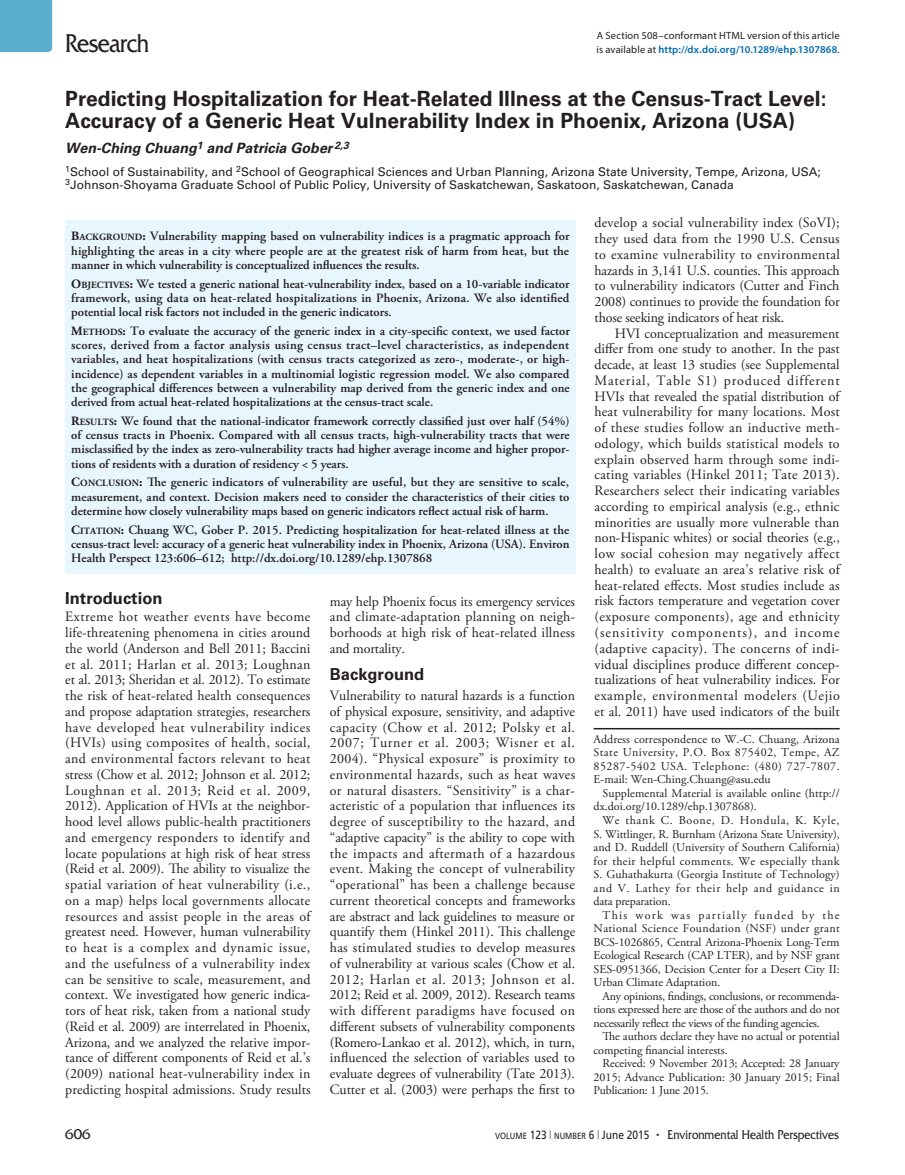
<style>
.page{position:relative;width:905px;height:1175px;background:#fff}
.page>*{position:absolute;margin:0;border:0;box-sizing:border-box;transform-origin:0 0}
.t1{font:27px "Friz Quadrata Std";letter-spacing:-.02em;color:#231f20;scale:.85 1}
.t2{font:700 21px/22.5px "Univers LT Std";color:#231f20}
.t3{font:700 16.5px "Univers LT Std";color:#231f20}
.t4{font:15px "Friz Quadrata Std";color:#231f20}
.t5{font:14.25px/15.8px "Adobe Garamond Pro";color:#231f20;text-align:justify}
.t6{font:italic 700 14.25px "Univers LT Std";color:#231f20}
.t7{font:13.5px "Friz Quadrata Std";color:#231f20;scale:.85 1}
.t8{font:600 12.75px/14.2px "Adobe Garamond Pro";letter-spacing:-.005em;color:#231f20;text-align:justify}
.t9{font:12px/13.5px "Adobe Garamond Pro";letter-spacing:-.005em;color:#231f20;text-align:justify}
.t10{font:12px/13.5px "Univers LT Std";color:#231f20}
.t11{font:10.5px/13.5px "Myriad Pro";letter-spacing:.015em;color:#231f20}
.s1{font-weight:600;color:#006bb2}
.s2{font-weight:700}
.s3{font-weight:700;font-size:9.6px}
.s4{font-family:"Frutiger LT Std";font-size:9px}
.s5{font-family:"Frutiger LT Std";font-size:12px}
.s6{font-family:"Frutiger LT Std";font-weight:300;font-size:9px}
.s7{font-size:12px}
</style>
<div class="page">
<div style="left:0;top:0;width:52px;height:52px;background:#59accd"></div>
<hr style="left:593px;top:728px;width:246px;height:1px;background:#231f20">
<div style="left:65px;top:220px;width:510px;height:354px;background:#e8f6fd"></div>
<h1 class="t1" style="left:65px;top:28px;width:100px">Research</h1>
<p class="t11" style="left:596px;top:29px;width:245px">A Section 508–conformant HTML version of this article is available at <span class="s1">http://dx.doi.org/10.1289/ehp.1307868</span>.</p>
<h2 class="t2" style="left:65px;top:87px;width:762px">Predicting Hospitalization for Heat-Related Illness at the Census-Tract Level:<br>Accuracy of a Generic Heat Vulnerability Index in Phoenix, Arizona (USA)</h2>
<p class="t6" style="left:65px;top:140px;width:285px">Wen-Ching Chuang<sup>1</sup> and Patricia Gober <sup>2,3</sup></p>
<p class="t10" style="left:65px;top:165px;width:757px"><sup>1</sup>School of Sustainability, and <sup>2</sup>School of Geographical Sciences and Urban Planning, Arizona State University, Tempe, Arizona, USA;<br><sup>3</sup>Johnson-Shoyama Graduate School of Public Policy, University of Saskatchewan, Saskatoon, Saskatchewan, Canada</p>
<p class="t8" style="left:71px;top:229px;width:499px"><span class="s2">B</span><span class="s3">ACKGROUND</span><span class="s2">:</span> Vulnerability mapping based on vulnerability indices is a pragmatic approach for highlighting the areas in a city where people are at the greatest risk of harm from heat, but the manner in which vulnerability is conceptualized influences the results.</p>
<p class="t8" style="left:71px;top:276px;width:500px"><span class="s2">O</span><span class="s3">BJECTIVES</span><span class="s2">:</span> We tested a generic national heat-vulnerability index, based on a 10-variable indicator framework, using data on heat-related hospitalizations in Phoenix, Arizona. We also identified potential local risk factors not included in the generic indicators.</p>
<p class="t8" style="left:71px;top:324px;width:500px"><span class="s2">M</span><span class="s3">ETHODS</span><span class="s2">:</span> To evaluate the accuracy of the generic index in a city-specific context, we used factor scores, derived from a factor analysis using census tract–level characteristics, as independent variables, and heat hospitalizations (with census tracts categorized as zero-, moderate-, or high&shy;incidence) as dependent variables in a multinomial logistic regression model. We also compared the geographical differences between a vulnerability map derived from the generic index and one derived from actual heat-related hospitalizations at the census-tract scale.</p>
<p class="t8" style="left:71px;top:414px;width:500px"><span class="s2">R</span><span class="s3">ESULTS</span><span class="s2">:</span> We found that the national-indicator framework correctly classified just over half (54%) of census tracts in Phoenix. Compared with all census tracts, high-vulnerability tracts that were misclassified by the index as zero-vulnerability tracts had higher average income and higher propor&shy;tions of residents with a duration of residency &lt; 5 years.</p>
<p class="t8" style="left:71px;top:475px;width:500px"><span class="s2">C</span><span class="s3">ONCLUSION</span><span class="s2">:</span> The generic indicators of vulnerability are useful, but they are sensitive to scale, measurement, and context. Decision makers need to consider the characteristics of their cities to determine how closely vulnerability maps based on generic indicators reflect actual risk of harm.</p>
<p class="t8" style="left:71px;top:522px;width:500px"><span class="s2">C</span><span class="s3">ITATION</span><span class="s2">:</span> Chuang WC, Gober P. 2015. Predicting hospitalization for heat-related illness at the census-tract level: accuracy of a generic heat vulnerability index in Phoenix, Arizona (USA). Environ Health Perspect 123:606–612; http://dx.doi.org/10.1289/ehp.1307868</p>
<p class="t5" style="left:594px;top:215px;width:247px">develop a social vulnerability index (SoVI); they used data from the 1990 U.S. Census to examine vulnerability to environmental hazards in 3,141 U.S. counties. This approach to vulnerability indicators (Cutter and Finch 2008) continues to provide the foundation for those seeking indicators of heat risk.</p>
<p class="t5" style="left:594px;top:326px;width:247px;text-indent:20px">HVI conceptualization and measurement differ from one study to another. In the past decade, at least 13 studies (see Supplemental Material, Table S1) produced different HVIs that revealed the spatial distribution of heat vulnerability for many locations. Most of these studies follow an inductive meth&shy;odology, which builds statistical models to explain observed harm through some indi&shy;cating variables (Hinkel 2011; Tate 2013).<br>Researchers select their indicating variables according to empirical analysis (e.g., ethnic minorities are usually more vulnerable than non-Hispanic whites) or social theories (e.g., low social cohesion may negatively affect health) to evaluate an area’s relative risk of heat-related effects. Most studies include as risk factors temperature and vegetation cover (exposure components), age and ethnicity (sensitivity components), and income (adaptive capacity). The concerns of indi&shy;vidual disciplines produce different concep&shy;tualizations of heat vulnerability indices. For example, environmental modelers (Uejio et al. 2011) have used indicators of the built</p>
<p class="t9" style="left:593px;top:733px;width:248px">Address correspondence to W.-C. Chuang, Arizona State University, P.O. Box 875402, Tempe, AZ 85287-5402 USA. Telephone: (480) 727-7807.<br>E-mail: Wen-Ching.Chuang@asu.edu</p>
<p class="t9" style="left:593px;top:787px;width:248px;text-indent:9px">Supplemental Material is available online (http:// dx.doi.org/10.1289/ehp.1307868).</p>
<p class="t9" style="left:593px;top:814px;width:248px;text-indent:9px">We thank C. Boone, D. Hondula, K. Kyle, S. Wittlinger, R. Burnham (Arizona State University), and D. Ruddell (University of Southern California) for their helpful comments. We especially thank S. Guhathakurta (Georgia Institute of Technology) and V. Lathey for their help and guidance in data preparation.</p>
<p class="t9" style="left:593px;top:908px;width:248px;text-indent:9px">This work was partially funded by the National Science Foundation (NSF) under grant BCS‑1026865, Central Arizona-Phoenix Long-Term Ecological Research (CAP LTER), and by NSF grant SES-0951366, Decision Center for a Desert City II:<br>Urban Climate Adaptation.</p>
<p class="t9" style="left:593px;top:989px;width:248px;text-indent:9px">Any opinions, findings, conclusions, or recommenda&shy;tions expressed here are those of the authors and do not necessarily reflect the views of the funding agencies.</p>
<p class="t9" style="left:593px;top:1030px;width:247px;text-indent:9px">The authors declare they have no actual or potential competing financial interests.</p>
<p class="t9" style="left:593px;top:1057px;width:248px;text-indent:9px">Received: 9 November 2013; Accepted: 28 January 2015; Advance Publication: 30 January 2015; Final Publication: 1 June 2015.</p>
<p class="t3" style="left:65px;top:588px;width:99px">Introduction</p>
<p class="t5" style="left:65px;top:609px;width:247px">Extreme hot weather events have become life-threatening phenomena in cities around the world (Anderson and Bell 2011; Baccini et al. 2011; Harlan et al. 2013; Loughnan et al. 2013; Sheridan et al. 2012). To estimate the risk of heat-related health consequences and propose adaptation strategies, researchers have developed heat vulnerability indices (HVIs) using composites of health, social, and environmental factors relevant to heat stress (Chow et al. 2012; Johnson et al. 2012; Loughnan et al. 2013; Reid et al. 2009, 2012). Application of HVIs at the neighbor&shy;hood level allows public-health practitioners and emergency responders to identify and locate populations at high risk of heat stress (Reid et al. 2009). The ability to visualize the spatial variation of heat vulnerability (i.e., on a map) helps local governments allocate resources and assist people in the areas of greatest need. However, human vulnerability to heat is a complex and dynamic issue, and the usefulness of a vulnerability index can be sensitive to scale, measurement, and context. We investigated how generic indica&shy;tors of heat risk, taken from a national study (Reid et al. 2009) are interrelated in Phoenix, Arizona, and we analyzed the relative impor&shy;tance of different components of Reid et al.’s (2009) national heat-vulnerability index in predicting hospital admissions. Study results</p>
<p class="t5" style="left:330px;top:593px;width:247px">may help Phoenix focus its emergency services and climate-adaptation planning on neigh&shy;borhoods at high risk of heat-related illness and mortality.</p>
<p class="t3" style="left:330px;top:664px;width:96px">Background</p>
<p class="t5" style="left:330px;top:688px;width:247px">Vulnerability to natural hazards is a function of physical exposure, sensitivity, and adaptive capacity (Chow et al. 2012; Polsky et al.<br>2007; Turner et al. 2003; Wisner et al.<br>2004). “Physical exposure” is proximity to environmental hazards, such as heat waves or natural disasters. “Sensitivity” is a char&shy;acteristic of a population that influences its degree of susceptibility to the hazard, and “adaptive capacity” is the ability to cope with the impacts and aftermath of a hazardous event. Making the concept of vulnerability “operational” has been a challenge because current theoretical concepts and frameworks are abstract and lack guidelines to measure or quantify them (Hinkel 2011). This challenge has stimulated studies to develop measures of vulnerability at various scales (Chow et al.<br>2012; Harlan et al. 2013; Johnson et al.<br>2012; Reid et al. 2009, 2012). Research teams with different paradigms have focused on different subsets of vulnerability components (Romero-Lankao et al. 2012), which, in turn, influenced the selection of variables used to evaluate degrees of vulnerability (Tate 2013).<br>Cutter et al. (2003) were perhaps the first to</p>
<p class="t4" style="left:65px;top:1125px;width:27px">606</p>
<p class="t7" style="left:495px;top:1127px;width:406px"><span class="s4">VOLUME</span> <span class="s5">123</span> <span class="s6">|</span> <span class="s4">NUMBER</span> <span class="s5">6</span> <span class="s6">|</span> <span class="s5">June 2015</span> <span class="s7">•</span> Environmental Health Perspectives</p>
</div>
